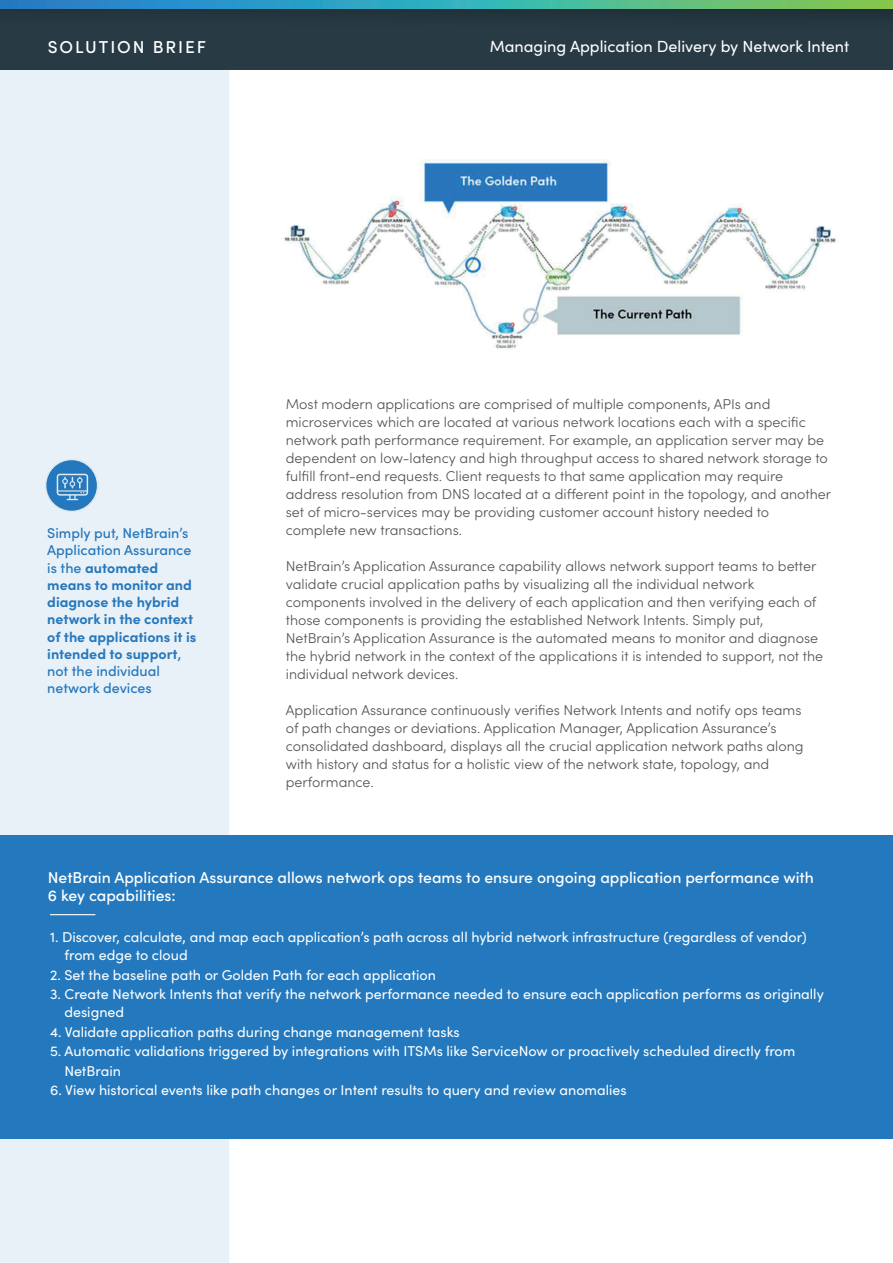
<style>
.page{position:relative;width:893px;height:1263px;background:#fff}
.page>*{position:absolute;margin:0;border:0;box-sizing:border-box;transform-origin:0 0}
.t1{font:500 17.25px "Sofia Pro";letter-spacing:.11em;color:#fff}
.t2{font:16.2px "Sofia Pro";color:#fff}
.t3{font:500 15.75px/18px "Sofia Pro";color:#fff}
.t4{font:300 14.25px/18px "Sofia Pro";color:#505457}
.t5{font:14.25px/18px "Sofia Pro";color:#fff}
.t6{font:700 14.25px/17.2px "Sofia Pro";color:#2778bd}
.s1{font-weight:500}
</style>
<div class="page">
<div style="left:0;top:70px;width:229px;height:1193px;background:#e8f1f7"></div>
<div style="left:0;top:5px;width:893px;height:65px;background:#283b45"></div>
<div style="left:126px;top:9px;width:767px;height:6px;background:#21323a"></div>
<svg style="left:0;top:0;width:893px;height:9px;background:#43aaa5"></svg>
<img style="left:284px;top:160px;width:552px;height:189px">
<div style="left:46px;top:459px;width:52px;height:52px;background:#2479be;border-radius:50%"></div>
<div style="left:45px;top:459px;width:53px;height:53px;border:2px solid #dee8ee;border-radius:50%"></div>
<svg style="left:57px;top:474px;width:31px;height:26px"></svg>
<div style="left:0;top:835px;width:893px;height:303px;background:#2479be"></div>
<hr style="left:50px;top:914px;width:45px;height:1px;background:#fff">
<p class="t1" style="left:48px;top:34px;width:160px">SOLUTION BRIEF</p>
<p class="t2" style="left:490px;top:35px;width:361px">Managing Application Delivery by Network Intent</p>
<p class="t6" style="left:47px;top:523px;width:151px"><span class="s1">Simply put, NetBrain’s<br>Application Assurance is the</span> automated means to monitor and diagnose the hybrid network in the context of the applications it is intended to support<span class="s1">, not the individual network devices</span></p>
<p class="t4" style="left:286px;top:394px;width:547px">Most modern applications are comprised of multiple components, APIs and microservices which are located at various network locations each with a specific network path performance requirement. For example, an application server may be dependent on low-latency and high throughput access to shared network storage to fulfill front-end requests. Client requests to that same application may require address resolution from DNS located at a di-erent point in the topology, and another set of micro-services may be providing customer account history needed to complete new transactions.</p>
<p class="t4" style="left:286px;top:556px;width:539px">NetBrain’s Application Assurance capability allows network support teams to better validate crucial application paths by visualizing all the individual network components involved in the delivery of each application and then verifying each of those components is providing the established Network Intents. Simply put, NetBrain’s Application Assurance is the automated means to monitor and diagnose the hybrid network in the context of the applications it is intended to support, not the individual network devices.</p>
<p class="t4" style="left:286px;top:700px;width:519px">Application Assurance continuously verifies Network Intents and notify ops teams of path changes or deviations. Application Manager, Application Assurance’s consolidated dashboard, displays all the crucial application network paths along with history and status for a holistic view of the network state, topology, and performance.</p>
<p class="t3" style="left:48px;top:868px;width:767px">NetBrain Application Assurance allows network ops teams to ensure ongoing application performance with<br>6 key capabilities:</p>
<p class="t5" style="left:64px;top:927px;width:744px;text-indent:-14px">1. Discover, calculate, and map each application’s path across all hybrid network infrastructure (regardless of vendor) from edge to cloud</p>
<p class="t5" style="left:50px;top:965px;width:387px">2. Set the baseline path or Golden Path for each application</p>
<p class="t5" style="left:64px;top:984px;width:761px;text-indent:-14px">3. Create Network Intents that verify the network performance needed to ensure each application performs as originally designed</p>
<p class="t5" style="left:50px;top:1022px;width:411px">4. Validate application paths during change management tasks</p>
<p class="t5" style="left:64px;top:1040px;width:732px;line-height:19.5px;text-indent:-14px">5. Automatic validations triggered by integrations with ITSMs like ServiceNow or proactively scheduled directly from<br>NetBrain</p>
<p class="t5" style="left:50px;top:1080px;width:578px">6. View historical events like path changes or Intent results to query and review anomalies</p>
</div>
